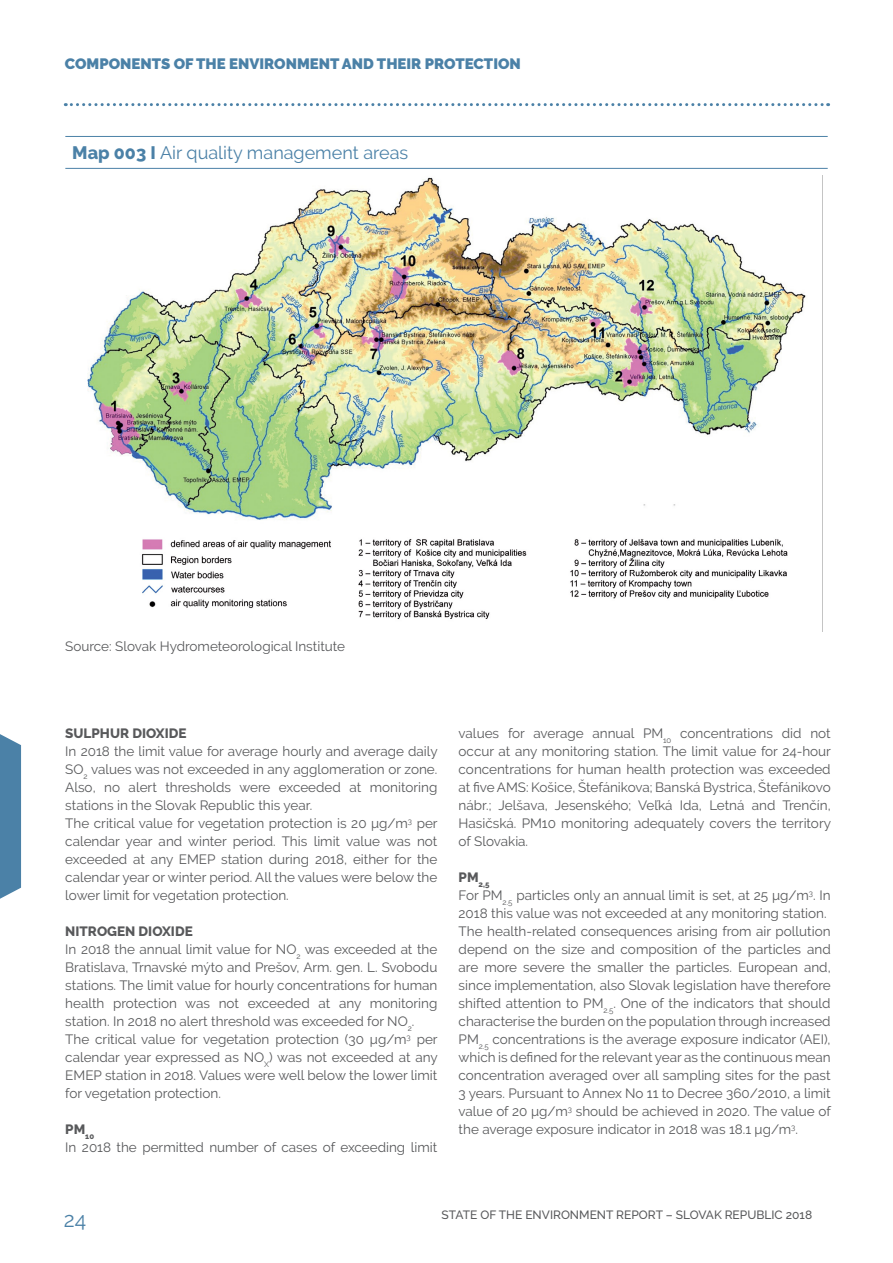
<style>
.page{position:relative;width:893px;height:1263px;background:#fff}
.page>*{position:absolute;margin:0;border:0;box-sizing:border-box;transform-origin:0 0}
.t1{font:21px "Raleway";color:#4b81a7}
.t2{font:18px "Raleway";color:#4b81a7}
.t3{font:900 15px "Raleway";color:#4b81a7}
.t4{font:13.5px/18px "Raleway";color:#58595b}
.t5{font:800 13.5px "Raleway";color:#58595b}
.t6{font:500 12px "Raleway";color:#58595b}
.t7{font:800 7.8px "Raleway";color:#58595b}
.s1{font-weight:800}
</style>
<div class="page">
<svg style="left:65px;top:103px;width:764px;height:3px"></svg>
<svg style="left:0;top:734px;width:21px;height:165px;background:#5789ad"></svg>
<hr style="left:65px;top:136px;width:763px;height:1px;background:#4b81a7">
<hr style="left:65px;top:168px;width:763px;height:1px;background:#4b81a7">
<img style="left:87px;top:176px;width:736px;height:455px">
<p class="t3" style="left:65px;top:55px;width:457px">COMPONENTS OF THE ENVIRONMENT AND THEIR PROTECTION</p>
<h2 class="t2" style="left:72px;top:143px;width:337px"><span class="s1">Map 003 I</span> Air quality management areas</h2>
<p class="t4" style="left:65px;top:637px;width:281px">Source: Slovak Hydrometeorological Institute</p>
<p class="t5" style="left:65px;top:726px;width:123px">SULPHUR DIOXIDE</p>
<p class="t4" style="left:65px;top:742px;width:374px">In 2018 the limit value for average hourly and average daily SO<sub>2</sub> values was not exceeded in any agglomeration or zone.<br>Also, no alert thresholds were exceeded at monitoring stations in the Slovak Republic this year.<br>The critical value for vegetation protection is 20 μg/m<sup>3</sup> per calendar year and winter period. This limit value was not exceeded at any EMEP station during 2018, either for the calendar year or winter period. All the values were below the lower limit for vegetation protection.</p>
<p class="t4" style="left:65px;top:922px;width:374px"><span class="s1">NITROGEN DIOXIDE<br></span>In 2018 the annual limit value for NO<sub>2</sub> was exceeded at the Bratislava, Trnavské mýto and Prešov, Arm. gen. L. Svobodu stations. The limit value for hourly concentrations for human health protection was not exceeded at any monitoring station. In 2018 no alert threshold was exceeded for NO<sub>2</sub>.<br>The critical value for vegetation protection (30 μg/m<sup>3</sup> per calendar year expressed as NO<sub>X</sub>) was not exceeded at any EMEP station in 2018. Values were well below the lower limit for vegetation protection.</p>
<p class="t4" style="left:65px;top:1120px;width:374px"><span class="s1">PM</span><sub>10<br></sub>In 2018 the permitted number of cases of exceeding limit</p>
<p class="t4" style="left:459px;top:724px;width:374px;text-align:justify">values for average annual PM<sub>10</sub> concentrations did not occur at any monitoring station. The limit value for 24-hour concentrations for human health protection was exceeded at five AMS: Košice, Štefánikova; Banská Bystrica, Štefánikovo nábr.; Jelšava, Jesenského; Veľká Ida, Letná and Trenčín, Hasičská. PM10 monitoring adequately covers the territory of Slovakia.</p>
<p class="t7" style="left:459px;top:879px;width:32px"><sup>PM</sup>2,5</p>
<p class="t4" style="left:459px;top:886px;width:374px">For PM<sub>2.5</sub> particles only an annual limit is set, at 25 μg/m<sup>3</sup>. In 2018 this value was not exceeded at any monitoring station.<br>The health-related consequences arising from air pollution depend on the size and composition of the particles and are more severe the smaller the particles. European and, since implementation, also Slovak legislation have therefore shifted attention to PM<sub>2.5</sub>. One of the indicators that should characterise the burden on the population through increased PM<sub>2.5</sub> concentrations is the average exposure indicator (AEI), which is defined for the relevant year as the continuous mean concentration averaged over all sampling sites for the past 3 years. Pursuant to Annex No 11 to Decree 360/2010, a limit value of 20 μg/m<sup>3</sup> should be achieved in 2020. The value of the average exposure indicator in 2018 was 18.1 μg/m<sup>3</sup>.</p>
<h1 class="t1" style="left:64px;top:1208px;width:24px">24</h1>
<p class="t6" style="left:442px;top:1208px;width:372px">STATE OF THE ENVIRONMENT REPORT – SLOVAK REPUBLIC 2018</p>
</div>
